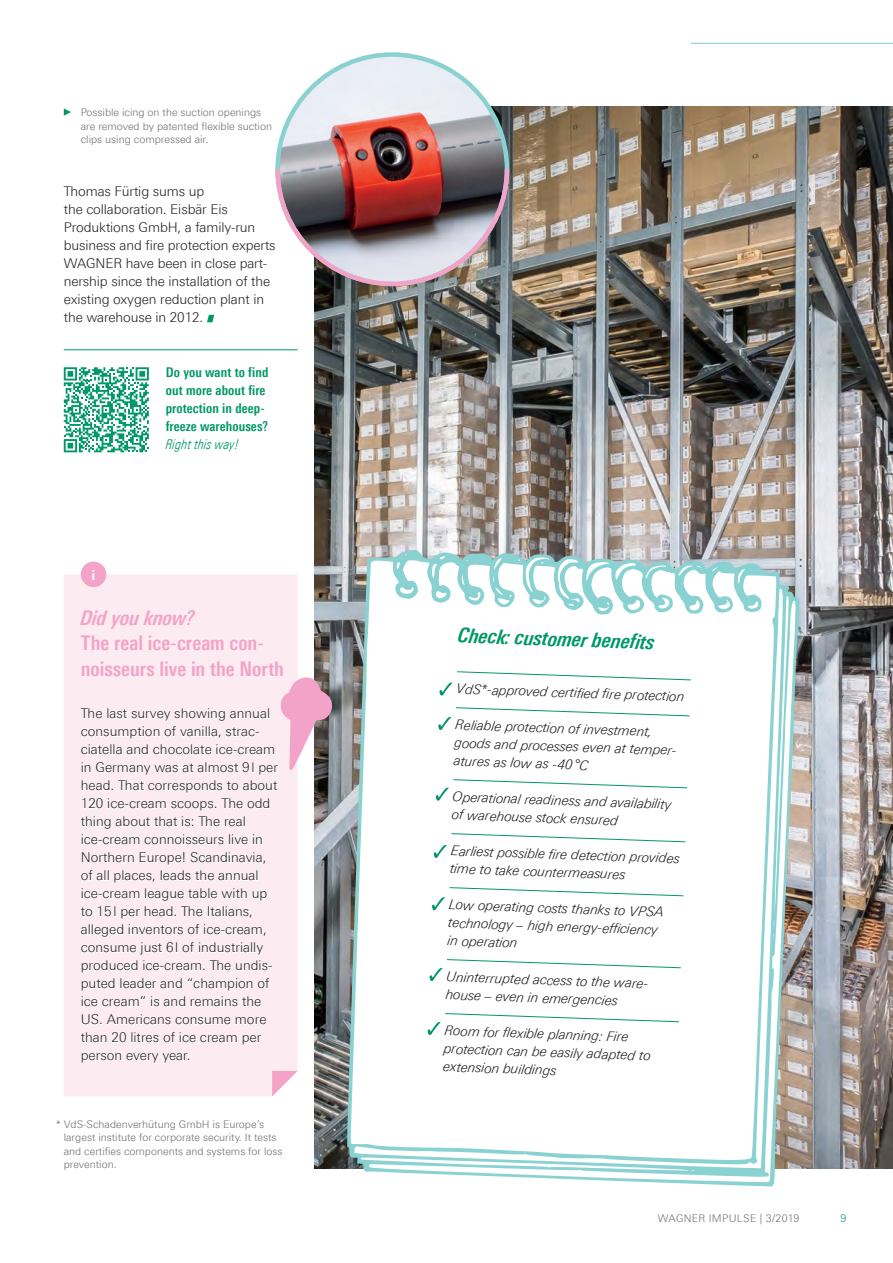
<style>
.page{position:relative;width:893px;height:1263px;background:#fff}
.page>*{position:absolute;margin:0;border:0;box-sizing:border-box;transform-origin:0 0}
.t1{font:700 condensed 20.25px/25.3px "LT Univers";color:#f4a3c8}
.t2{font:italic 700 condensed 20.25px "LT Univers";color:#009864}
.t3{font:italic 700 condensed 20.25px "LT Univers";letter-spacing:-.005em;color:#f4a3c8}
.t4{font:300 13.5px/18px "LT Univers Basic";color:#231f20}
.t5{font:italic 300 13.5px/18px "LT Univers Basic";color:#231f20}
.t6{font:700 condensed 13.5px/18px "LT Univers";letter-spacing:.005em;color:#009864}
.t7{font:italic 300 condensed 13.5px "LT Univers";letter-spacing:.005em;color:#009864}
.t8{font:700 13.5px "LT Univers Basic";color:#fff}
.t9{font:300 10.5px/13.5px "LT Univers Basic";color:#6c6d70}
.t10{font:300 10.5px "LT Univers Basic";letter-spacing:.03em;color:#6c6d70}
.t11{font:300 10.5px "LT Univers Basic";color:#009864}
</style>
<div class="page">
<img style="left:315px;top:106px;width:578px;height:1062px">
<div style="left:64px;top:574px;width:234px;height:522px;background:#fcecf2"></div>
<div style="left:81px;top:562px;width:25px;height:25px;background:#f4a3c8;border-radius:50%"></div>
<svg style="left:82px;top:835px;width:57px;height:10px"></svg>
<svg style="left:145px;top:835px;width:117px;height:10px"></svg>
<svg style="left:81px;top:852px;width:191px;height:155px"></svg>
<svg style="left:82px;top:1014px;width:184px;height:11px"></svg>
<svg style="left:81px;top:1032px;width:156px;height:11px"></svg>
<svg style="left:243px;top:1035px;width:18px;height:10px"></svg>
<svg style="left:82px;top:1053px;width:39px;height:10px"></svg>
<svg style="left:127px;top:1053px;width:62px;height:10px"></svg>
<svg style="left:272px;top:1071px;width:26px;height:25px"></svg>
<svg style="left:81px;top:676px;width:254px;height:153px"></svg>
<hr style="left:691px;top:43px;width:202px;height:1px;background:#83c9c9">
<svg style="left:346px;top:550px;width:454px;height:637px"></svg>
<img style="left:278px;top:55px;width:229px;height:229px;border-radius:115px">
<img style="left:275px;top:165px;width:236px;height:123px">
<svg style="left:64px;top:108px;width:7px;height:8px"></svg>
<svg style="left:207px;top:315px;width:7px;height:7px"></svg>
<hr style="left:64px;top:349px;width:234px;height:1px;background:#009864">
<svg style="left:439px;top:671px;width:252px;height:24px"></svg>
<svg style="left:438px;top:707px;width:252px;height:23px"></svg>
<svg style="left:436px;top:779px;width:252px;height:22px"></svg>
<svg style="left:434px;top:833px;width:252px;height:25px"></svg>
<svg style="left:432px;top:887px;width:252px;height:23px"></svg>
<svg style="left:429px;top:959px;width:252px;height:22px"></svg>
<svg style="left:428px;top:1013px;width:252px;height:22px"></svg>
<svg style="left:64px;top:367px;width:85px;height:85px"></svg>
<p class="t9" style="left:81px;top:106px;width:193px">Possible icing on the suction openings are removed by patented flexible suction clips using compressed air.</p>
<p class="t4" style="left:64px;top:182px;width:213px">Thomas Fürtig sums up<br>the collaboration. Eisbär Eis<br>Produktions GmbH, a family-run business and fire protection experts<br>WAGNER have been in close part&shy;nership since the installation of the existing oxygen reduction plant in the warehouse in 2012.</p>
<p class="t8" style="left:92px;top:567px;width:5px">i</p>
<p class="t6" style="left:166px;top:363px;width:104px">Do you want to find out more about fire protection in deep&shy;freeze warehouses?</p>
<p class="t7" style="left:166px;top:437px;width:75px">Right this way!</p>
<h1 class="t3" style="left:81px;top:606px;width:115px">Did you know?</h1>
<h1 class="t1" style="left:81px;top:630px;width:205px">The real ice-cream con&shy;noisseurs live in the North</h1>
<p class="t4" style="left:81px;top:704px;width:199px">The last survey showing annual consumption of vanilla, strac&shy;ciatella and chocolate ice-cream in Germany was at almost 9l per head. That corresponds to about<br>120 ice-cream scoops. The odd thing about that is: The real ice-cream connoisseurs live in<br>Northern Europe! Scandinavia, of all places, leads the annual ice-cream league table with up to 15l per head. The Italians, alleged inventors of ice-cream, consume just 6l of industrially produced ice-cream. The undis&shy;puted leader and “champion of ice cream” is and remains the<br>US. Americans consume more than 20 litres of ice cream per person every year.</p>
<p class="t9" style="left:64px;top:1117px;width:220px;text-indent:-8px">* VdS-Schadenverhütung GmbH is Europe’s largest institute for corporate security. It tests and certifies components and systems for loss prevention.</p>
<h1 class="t2" style="left:459px;top:623px;width:198px;rotate:2deg">Check: customer benefits</h1>
<p class="t5" style="left:457px;top:679px;width:229px;rotate:2deg">VdS*-approved certifi ed fi re protection</p>
<p class="t5" style="left:456px;top:715px;width:226px;rotate:2deg">Reliable protection of investment, goods and processes even at temper&shy;atures as low as -40°C</p>
<p class="t5" style="left:453px;top:787px;width:220px;rotate:2deg">Operational readiness and availability of warehouse stock ensured</p>
<p class="t5" style="left:451px;top:841px;width:231px;rotate:2deg">Earliest possible fi re detection provides time to take countermeasures</p>
<p class="t5" style="left:449px;top:895px;width:217px;rotate:2deg">Low operating costs thanks to VPSA technology – high energy-effi ciency in operation</p>
<p class="t5" style="left:447px;top:967px;width:206px;rotate:2deg">Uninterrupted access to the ware&shy;house – even in emergencies</p>
<p class="t5" style="left:445px;top:1021px;width:208px;rotate:2deg">Room for fl exible planning: Fire protection can be easily adapted to extension buildings</p>
<p class="t10" style="left:658px;top:1212px;width:143px">WAGNER IMPULSE | 3/2019</p>
<p class="t11" style="left:840px;top:1212px;width:7px">9</p>
</div>
